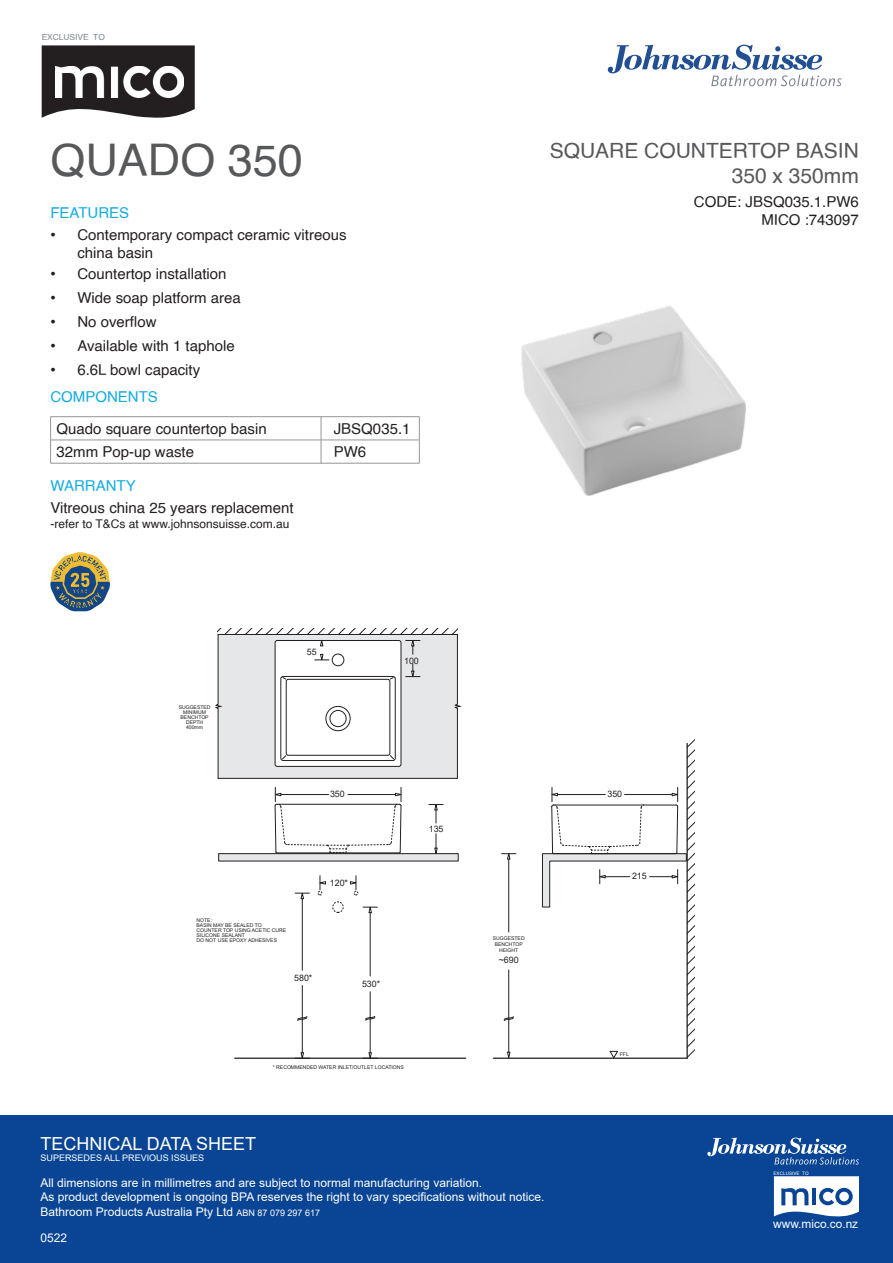
<style>
.page{position:relative;width:893px;height:1263px;background:#fff}
.page>*{position:absolute;margin:0;border:0;box-sizing:border-box;transform-origin:0 0}
.t1{font:45px "Helvetica";color:#57585a}
.t2{font:21px "Helvetica";color:#57585a}
.t3{font:18px "Arial";color:#fff}
.t4{font:15px/18px "Helvetica";color:#231f20}
.t5{font:15px "Helvetica";color:#13ace2}
.t6{font:12px "Arial";color:#fff}
.t7{font:12px "Helvetica";color:#231f20}
.t8{font:11.85px "Arial";color:#fff}
.t9{font:9px "Arial";color:#fff}
.t10{font:8.85px "Arial";color:#231f20}
.t11{font:8.4px "Helvetica";color:#7c868f}
.t12{font:5.1px/5.1px "Arial";color:#231f20;text-align:center}
.t13{font:4.65px "Helvetica";color:#fff}
.s1{font-family:"Arial"}
.s2{font-size:9px}
</style>
<div class="page">
<div style="left:0;top:1115px;width:893px;height:148px;background:#094594"></div>
<svg style="left:707px;top:1137px;width:152px;height:27px"></svg>
<svg style="left:608px;top:45px;width:234px;height:41px"></svg>
<svg style="left:42px;top:45px;width:153px;height:73px;background:#3b3839"></svg>
<img style="left:55px;top:66px;width:128px;height:32px">
<svg style="left:774px;top:1176px;width:85px;height:41px"></svg>
<svg style="left:50px;top:552px;width:60px;height:59px"></svg>
<img style="left:521px;top:306px;width:224px;height:190px">
<hr style="left:508px;top:854px;width:1px;height:78px;background:#231f20">
<hr style="left:508px;top:1019px;width:1px;height:35px;background:#231f20">
<hr style="left:493px;top:1057px;width:194px;height:2px;background:#231f20">
<div style="left:219px;top:854px;width:239px;height:7px;background:#e6e7e9"></div>
<svg style="left:502px;top:853px;width:14px;height:6px"></svg>
<svg style="left:507px;top:1052px;width:3px;height:6px"></svg>
<hr style="left:235px;top:1057px;width:231px;height:2px;background:#231f20">
<div style="left:333px;top:902px;width:10px;height:10px;border:1px dashed #231f20;border-radius:50%"></div>
<svg style="left:363px;top:1052px;width:14px;height:6px"></svg>
<svg style="left:363px;top:907px;width:14px;height:6px"></svg>
<hr style="left:370px;top:913px;width:1px;height:63px;background:#231f20">
<hr style="left:370px;top:1019px;width:1px;height:34px;background:#231f20">
<svg style="left:295px;top:1052px;width:14px;height:6px"></svg>
<svg style="left:295px;top:893px;width:14px;height:6px"></svg>
<hr style="left:302px;top:899px;width:1px;height:71px;background:#231f20">
<hr style="left:302px;top:1019px;width:1px;height:34px;background:#231f20">
<hr style="left:302px;top:985px;width:1px;height:33px;background:#231f20">
<svg style="left:318px;top:876px;width:8px;height:19px"></svg>
<svg style="left:350px;top:876px;width:8px;height:19px"></svg>
<svg style="left:434px;top:834px;width:4px;height:20px"></svg>
<svg style="left:429px;top:804px;width:14px;height:19px"></svg>
<hr style="left:508px;top:970px;width:1px;height:48px;background:#231f20">
<svg style="left:365px;top:992px;width:10px;height:28px"></svg>
<svg style="left:297px;top:1016px;width:10px;height:5px"></svg>
<svg style="left:504px;top:1016px;width:10px;height:5px"></svg>
<svg style="left:274px;top:787px;width:128px;height:67px"></svg>
<svg style="left:542px;top:740px;width:152px;height:319px"></svg>
<svg style="left:215px;top:628px;width:247px;height:151px"></svg>
<hr style="left:50px;top:416px;width:271px;height:1px;background:#939598">
<hr style="left:321px;top:416px;width:99px;height:1px;background:#939598">
<hr style="left:50px;top:440px;width:271px;height:1px;background:#939598">
<svg style="left:50px;top:417px;width:1px;height:46px"></svg>
<hr style="left:321px;top:440px;width:99px;height:1px;background:#939598">
<svg style="left:321px;top:417px;width:1px;height:46px"></svg>
<svg style="left:419px;top:417px;width:1px;height:46px"></svg>
<hr style="left:50px;top:463px;width:271px;height:1px;background:#939598">
<hr style="left:321px;top:463px;width:99px;height:1px;background:#939598">
<p class="t11" style="left:42px;top:31px;width:65px">EXCLUSIVE TO</p>
<p class="t1" style="left:50px;top:126px;width:254px">QUADO 350</p>
<p class="t2" style="left:550px;top:135px;width:311px">SQUARE COUNTERTOP BASIN</p>
<p class="t2" style="left:732px;top:160px;width:129px">350 x 350mm</p>
<p class="t5" style="left:50px;top:201px;width:80px">FEATURES</p>
<p class="t4" style="left:77px;top:226px;width:271px;text-indent:-27px"><span class="s1">•</span> Contemporary compact ceramic vitreous china basin</p>
<p class="t4" style="left:50px;top:265px;width:178px"><span class="s1">•</span> Countertop installation</p>
<p class="t4" style="left:50px;top:289px;width:192px"><span class="s1">•</span> Wide soap platform area</p>
<p class="t4" style="left:50px;top:313px;width:108px"><span class="s1">•</span> No overflow</p>
<p class="t4" style="left:50px;top:337px;width:186px"><span class="s1">•</span> Available with 1 taphole</p>
<p class="t4" style="left:50px;top:361px;width:151px"><span class="s1">•</span> 6.6L bowl capacity</p>
<p class="t5" style="left:50px;top:385px;width:109px">COMPONENTS</p>
<p class="t4" style="left:57px;top:420px;width:212px">Quado square countertop basin</p>
<p class="t4" style="left:334px;top:420px;width:78px">JBSQ035.1</p>
<p class="t4" style="left:57px;top:443px;width:139px">32mm Pop-up waste</p>
<p class="t4" style="left:334px;top:443px;width:34px">PW6</p>
<p class="t5" style="left:50px;top:474px;width:87px">WARRANTY</p>
<p class="t4" style="left:50px;top:500px;width:245px">Vitreous china 25 years replacement</p>
<p class="t7" style="left:50px;top:514px;width:241px">-refer to T&amp;Cs at www.johnsonsuisse.com.au</p>
<p class="t12" style="left:179px;top:704px;width:33px">SUGGESTED<br>MINIMUM<br>BENCHTOP<br>DEPTH<br>400mm</p>
<p class="t10" style="left:307px;top:646px;width:11px">55</p>
<p class="t10" style="left:404px;top:655px;width:16px">100</p>
<p class="t12" style="left:197px;top:917px;width:91px;text-align:left">NOTE:<br>BASIN MAY BE SEALED TO<br>COUNTER TOP USING ACETIC CURE<br>SILICONE SEALANT<br>DO NOT USE EPOXY ADHESIVES</p>
<p class="t10" style="left:294px;top:971px;width:20px">580*</p>
<p class="t10" style="left:330px;top:788px;width:16px">350</p>
<p class="t10" style="left:607px;top:788px;width:16px">350</p>
<p class="t10" style="left:429px;top:823px;width:16px">135</p>
<p class="t10" style="left:330px;top:877px;width:20px">120*</p>
<p class="t10" style="left:632px;top:870px;width:16px">215</p>
<p class="t10" style="left:362px;top:978px;width:20px">530*</p>
<p class="t12" style="left:493px;top:935px;width:33px;line-height:6.1px">SUGGESTED<br>BENCHTOP<br>HEIGHT</p>
<p class="t10" style="left:499px;top:954px;width:22px">~690</p>
<p class="t12" style="left:620px;top:1052px;width:11px">FFL</p>
<p class="t12" style="left:273px;top:1064px;width:132px">* RECOMMENDED WATER INLET/OUTLET LOCATIONS</p>
<p class="t3" style="left:40px;top:1131px;width:217px">TECHNICAL DATA SHEET</p>
<p class="t9" style="left:40px;top:1151px;width:165px">SUPERSEDES ALL PREVIOUS ISSUES</p>
<p class="t6" style="left:40px;top:1174px;width:443px">All dimensions are in millimetres and are subject to normal manufacturing variation.</p>
<p class="t6" style="left:40px;top:1189px;width:506px">As product development is ongoing BPA reserves the right to vary specifications without notice.</p>
<p class="t6" style="left:40px;top:1203px;width:281px">Bathroom Products Australia Pty Ltd <span class="s2">ABN 87 079 297 617</span></p>
<p class="t6" style="left:40px;top:1230px;width:28px">0522</p>
<p class="t4" style="left:694px;top:194px;width:167px">CODE: JBSQ035.1.PW6</p>
<p class="t4" style="left:761px;top:212px;width:99px">MICO :743097</p>
<p class="t13" style="left:773px;top:1170px;width:37px">EXCLUSIVE TO</p>
<p class="t8" style="left:773px;top:1216px;width:86px">www.mico.co.nz</p>
</div>
